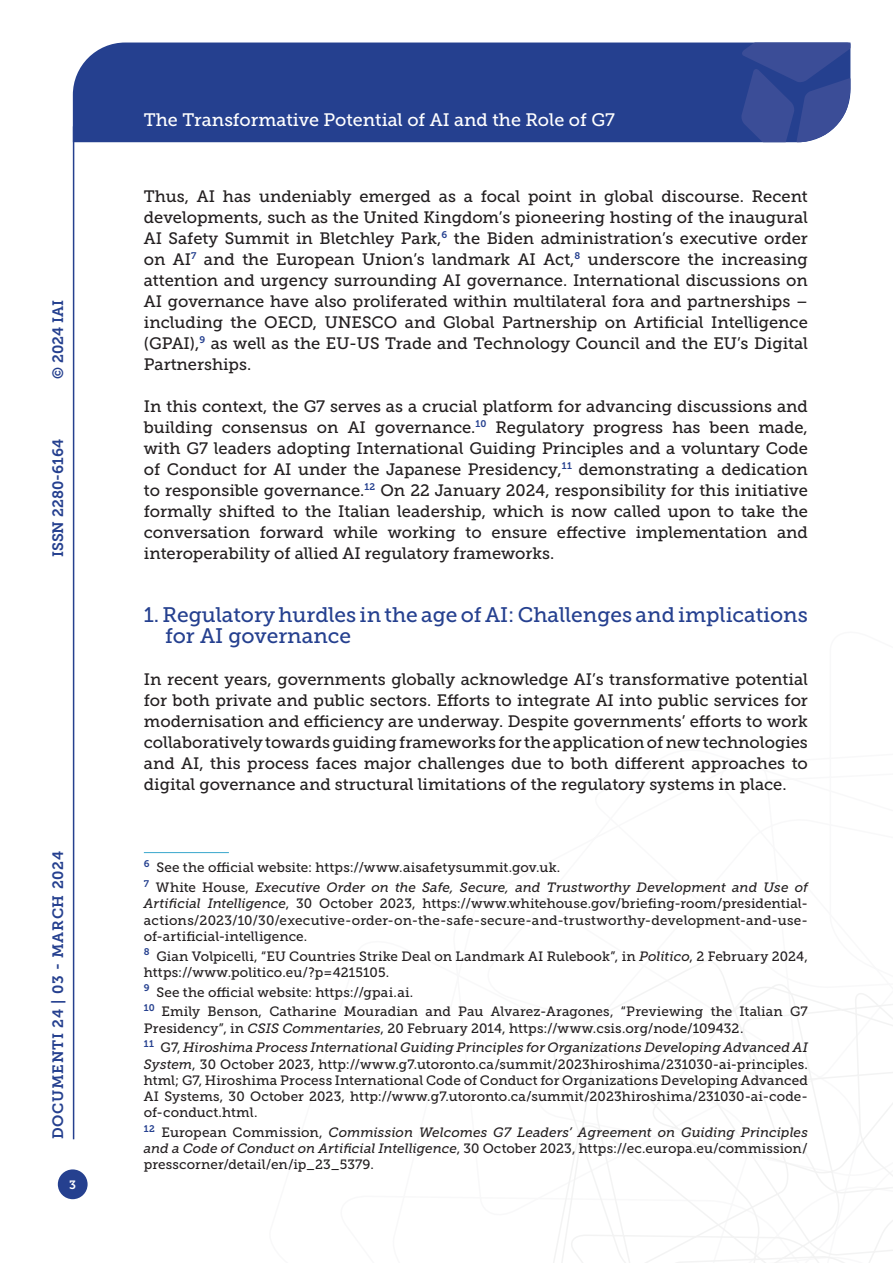
<style>
.page{position:relative;width:893px;height:1263px;background:#fff}
.page>*{position:absolute;margin:0;border:0;box-sizing:border-box;transform-origin:0 0}
.Titolo_paragrafo{font:21px/21px "Museo Slab 500";color:#25408f}
.t1{font:18px "Museo Slab 500";color:#fff}
.Testo{font:16.5px/21px "Museo Slab 500";color:#231f20;text-align:justify}
.t2{font:15px "Museo Slab 700";letter-spacing:.05em;color:#25408f}
.t3{font:15px "Museo Slab 700";color:#25408f}
.Nota{font:13.5px/16.2px "Museo Slab 500";letter-spacing:.01em;color:#231f20;text-align:justify}
.t4{font:12px "Museo Slab 700";color:#fff}
.s1{font-style:italic}
</style>
<div class="page">
<svg style="left:553px;top:960px;width:340px;height:303px"></svg>
<div style="left:73px;top:43px;width:668px;height:99px;background:#25408f"></div>
<svg style="left:741px;top:43px;width:109px;height:99px;background:#3f529a"></svg>
<div style="left:58px;top:1169px;width:30px;height:30px;background:#25408f;border-radius:50%"></div>
<hr style="left:73px;top:126px;width:1px;height:1013px;background:#25408f">
<hr style="left:144px;top:852px;width:85px;height:1px;background:#39a7cc">
<p class="t2" style="left:50px;top:379px;width:80px;rotate:-90deg">© 2024 IAI</p>
<p class="t3" style="left:50px;top:557px;width:120px;rotate:-90deg">ISSN 2280-6164</p>
<p class="t2" style="left:50px;top:1139px;width:290px;rotate:-90deg">DOCUMENTI 24 | 03 - MARCH 2024</p>
<p class="t4" style="left:69px;top:1178px;width:8px">3</p>
<p class="t1" style="left:144px;top:110px;width:473px">The Transformative Potential of AI and the Role of G7</p>
<p class="Testo" style="left:144px;top:186px;width:666px">Thus, AI has undeniably emerged as a focal point in global discourse. Recent developments, such as the United Kingdom’s pioneering hosting of the inaugural AI Safety Summit in Bletchley Park,<sup>6</sup> the Biden administration’s executive order on AI<sup>7</sup> and the European Union’s landmark AI Act,<sup>8</sup> underscore the increasing attention and urgency surrounding AI governance. International discussions on AI governance have also proliferated within multilateral fora and partnerships – including the OECD, UNESCO and Global Partnership on Artificial Intelligence (GPAI),<sup>9</sup> as well as the EU-US Trade and Technology Council and the EU’s Digital Partnerships.</p>
<p class="Testo" style="left:144px;top:396px;width:666px">In this context, the G7 serves as a crucial platform for advancing discussions and building consensus on AI governance.<sup>10</sup> Regulatory progress has been made, with G7 leaders adopting International Guiding Principles and a voluntary Code of Conduct for AI under the Japanese Presidency,<sup>11</sup> demonstrating a dedication to responsible governance.<sup>12</sup> On 22 January 2024, responsibility for this initiative formally shifted to the Italian leadership, which is now called upon to take the conversation forward while working to ensure effective implementation and interoperability of allied AI regulatory frameworks.</p>
<p class="Titolo_paragrafo" style="left:165px;top:604px;width:644px;text-indent:-21px">1. Regulatory hurdles in the age of AI: Challenges and implications for AI governance</p>
<p class="Testo" style="left:144px;top:669px;width:666px">In recent years, governments globally acknowledge AI’s transformative potential for both private and public sectors. Efforts to integrate AI into public services for modernisation and efficiency are underway. Despite governments’ efforts to work collaboratively towards guiding frameworks for the application of new technologies and AI, this process faces major challenges due to both different approaches to digital governance and structural limitations of the regulatory systems in place.</p>
<p class="Nota" style="left:144px;top:860px;width:418px"><sup>6</sup> See the official website: https://www.aisafetysummit.gov.uk.</p>
<p class="Nota" style="left:144px;top:879px;width:666px"><sup>7</sup> White House, <span class="s1">Executive Order on the Safe, Secure, and Trustworthy Development and Use of Artificial Intelligence</span>, 30 October 2023, https://www.whitehouse.gov/briefing-room/presidential&shy;actions/2023/10/30/executive-order-on-the-safe-secure-and-trustworthy-development-and-use&shy;of-artificial-intelligence.</p>
<p class="Nota" style="left:144px;top:948px;width:666px"><sup>8</sup> Gian Volpicelli, “EU Countries Strike Deal on Landmark AI Rulebook”, in <span class="s1">Politico</span>, 2 February 2024, https://www.politico.eu/?p=4215105.</p>
<p class="Nota" style="left:144px;top:984px;width:271px"><sup>9</sup> See the official website: https://gpai.ai.</p>
<p class="Nota" style="left:144px;top:1004px;width:666px"><sup>10</sup> Emily Benson, Catharine Mouradian and Pau Alvarez-Aragones, “Previewing the Italian G7<br>Presidency”, in <span class="s1">CSIS Commentaries</span>, 20 February 2014, https://www.csis.org/node/109432.</p>
<p class="Nota" style="left:144px;top:1040px;width:666px"><sup>11</sup> G7, <span class="s1">Hiroshima Process International Guiding Principles for Organizations Developing Advanced AI System</span>, 30 October 2023, http://www.g7.utoronto.ca/summit/2023hiroshima/231030-ai-principles. html; G7, Hiroshima Process International Code of Conduct for Organizations Developing Advanced AI Systems, 30 October 2023, http://www.g7.utoronto.ca/summit/2023hiroshima/231030-ai-code&shy;of-conduct.html.</p>
<p class="Nota" style="left:144px;top:1124px;width:666px"><sup>12</sup> European Commission, <span class="s1">Commission Welcomes G7 Leaders’ Agreement on Guiding Principles and a Code of Conduct on Artificial Intelligence</span>, 30 October 2023, https://ec.europa.eu/commission/ presscorner/detail/en/ip_23_5379.</p>
</div>
